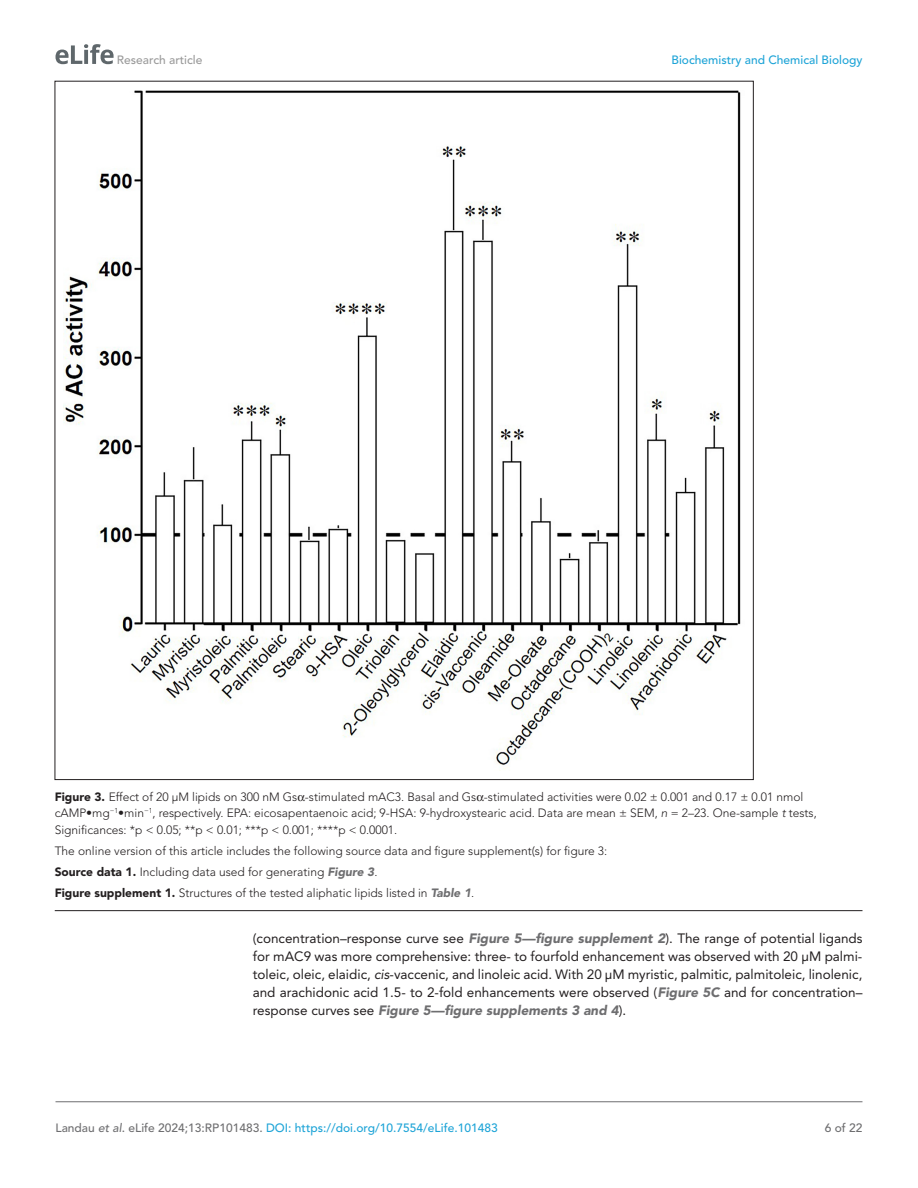
<style>
.page{position:relative;width:918px;height:1188px;background:#fff}
.page>*{position:absolute;margin:0;border:0;box-sizing:border-box;transform-origin:0 0}
.t1{font:13.5px/18px "Avenir LT Std";color:#231f20;text-align:justify}
.t2{font:300 12px/16.5px "Avenir LT Std";color:#231f20}
.t3{font:500 12px "Avenir LT Std";color:#1ea4d7}
.t4{font:500 12px "Avenir LT Std";color:#9a9a9a}
.t5{font:500 12px "Avenir LT Std";color:#6e6e70}
.s1{font-weight:900}
.s2{font-style:italic}
.s3{font-weight:900;font-style:italic;color:#6e6e70}
.s4{color:#6e6e70}
.s5{font-style:italic;color:#6e6e70}
</style>
<div class="page">
<svg style="left:56px;top:44px;width:58px;height:20px"></svg>
<hr style="left:56px;top:1101px;width:806px;height:1px;background:#6e6e70">
<hr style="left:55px;top:910px;width:807px;height:1px;background:#231f20">
<img style="left:64px;top:90px;width:677px;height:679px">
<p class="t4" style="left:117px;top:53px;width:87px">Research article</p>
<p class="t3" style="left:672px;top:53px;width:192px">Biochemistry and Chemical Biology</p>
<p class="t2" style="left:55px;top:788px;width:764px"><span class="s1">Figure 3.</span> Effect of 20 µM lipids on 300 nM Gs -stimulated mAC3. Basal and Gs -stimulated activities were 0.02 ± 0.001 and 0.17 ± 0.01 nmol cAMP•mg<sup>−1</sup>•min<sup>−1</sup>, respectively. EPA: eicosapentaenoic acid; 9-HSA: 9-hydroxystearic acid. Data are mean ± SEM, <span class="s2">n</span> = 2–23. One-sample <span class="s2">t</span> tests,<br>Significances: *p &lt; 0.05; **p &lt; 0.01; ***p &lt; 0.001; ****p &lt; 0.0001.</p>
<p class="t2" style="left:55px;top:840px;width:554px;line-height:21px">The online version of this article includes the following source data and figure supplement(s) for figure 3:<br><span class="s1">Source data 1.</span> Including data used for generating <span class="s3">Figure 3</span>.<br><span class="s1">Figure supplement 1.</span> Structures of the tested aliphatic lipids listed in <span class="s3">Table 1</span>.</p>
<p class="t1" style="left:253px;top:929px;width:611px">(concentration–response curve see <span class="s3">Figure 5—figure supplement 2</span>). The range of potential ligands for mAC9 was more comprehensive: three- to fourfold enhancement was observed with 20 µM palmi&shy;toleic, oleic, elaidic, <span class="s2">cis</span>-vaccenic, and linoleic acid. With 20 µM myristic, palmitic, palmitoleic, linolenic, and arachidonic acid 1.5- to 2-fold enhancements were observed (<span class="s3">Figure 5C</span> and for concentration– response curves see <span class="s3">Figure 5—figure supplements 3 and 4</span>).</p>
<p class="t3" style="left:56px;top:1121px;width:444px"><span class="s4">Landau</span> <span class="s5">et al</span><span class="s4">. eLife 2024;13:RP101483.</span> DOI: https://doi.org/10.7554/eLife.101483</p>
<p class="t5" style="left:825px;top:1121px;width:39px">6 of 22</p>
</div>
